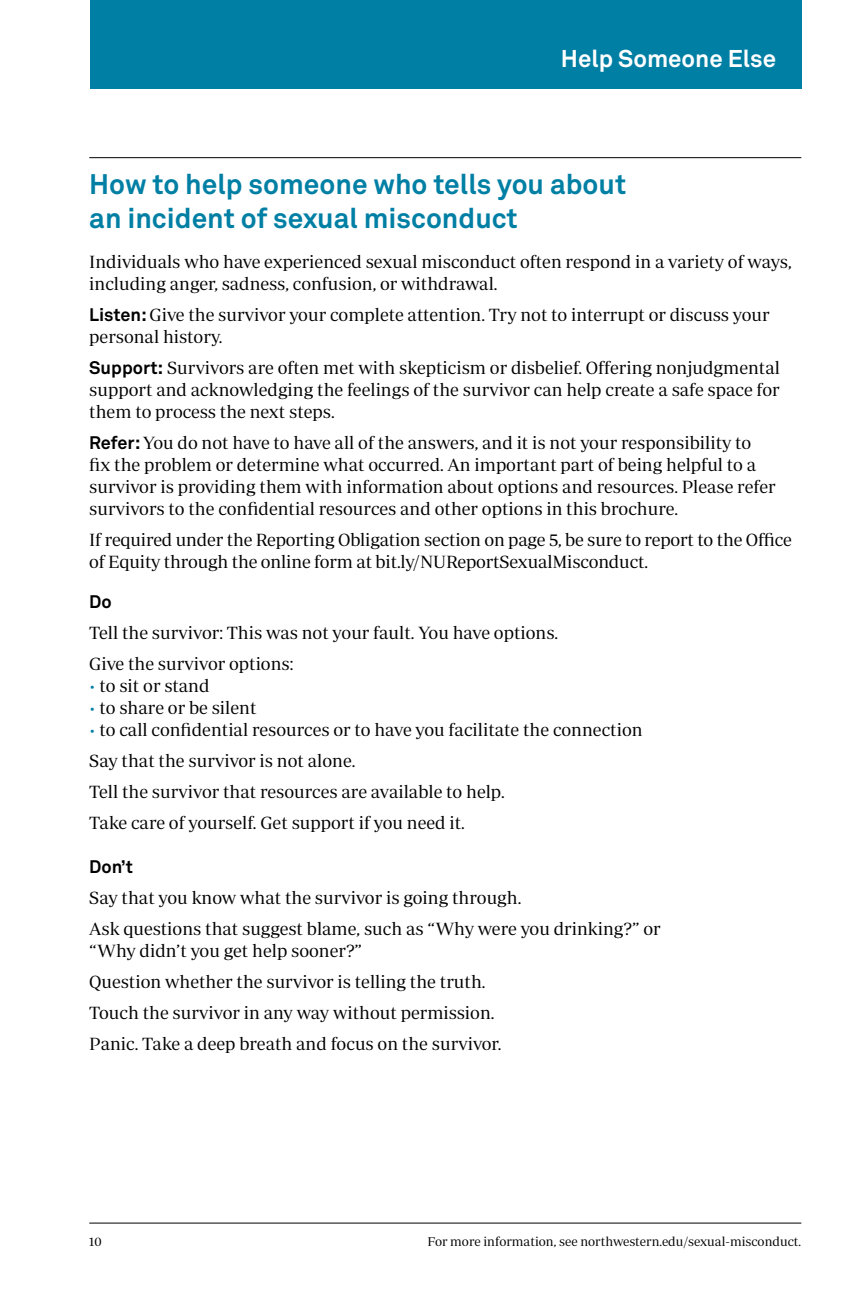
<style>
.page{position:relative;width:864px;height:1296px;background:#fff}
.page>*{position:absolute;margin:0;border:0;box-sizing:border-box;transform-origin:0 0}
.t1{font:700 28px/34px "Akkurat Pro";color:#007fa4}
.t2{font:700 24px "Akkurat Pro";color:#fff}
.t3{font:18px/22px "Periodico Display Lg";color:#000}
.t4{font:700 18px "Akkurat Pro";color:#000}
.t5{font:13px "Periodico Display Lg";color:#000}
.s1{font-family:"Akkurat Pro";font-weight:700}
.s2{color:#007fa4}
</style>
<div class="page">
<hr style="left:89px;top:1223px;width:712px;height:1px;background:#000">
<hr style="left:89px;top:157px;width:712px;height:1px;background:#000">
<div style="left:90px;top:0;width:711px;height:88px;background:#007fa4"></div>
<h2 class="t2" style="left:561px;top:44px;width:217px">Help Someone Else</h2>
<h1 class="t1" style="left:89px;top:167px;width:538px">How to help someone who tells you about an incident of sexual misconduct</h1>
<p class="t3" style="left:89px;top:250px;width:704px">Individuals who have experienced sexual misconduct often respond in a variety of ways, including anger, sadness, confusion, or withdrawal.</p>
<p class="t3" style="left:89px;top:303px;width:682px"><span class="s1">Listen:</span> Give the survivor your complete attention. Try not to interrupt or discuss your personal history.</p>
<p class="t3" style="left:89px;top:356px;width:692px;text-align:justify"><span class="s1">Support:</span> Survivors are often met with skepticism or disbelief. Offering nonjudgmental support and acknowledging the feelings of the survivor can help create a safe space for them to process the next steps.</p>
<p class="t3" style="left:89px;top:431px;width:688px"><span class="s1">Refer:</span> You do not have to have all of the answers, and it is not your responsibility to fix the problem or determine what occurred. An important part of being helpful to a survivor is providing them with information about options and resources. Please refer survivors to the confidential resources and other options in this brochure.</p>
<p class="t3" style="left:89px;top:528px;width:704px">If required under the Reporting Obligation section on page 5, be sure to report to the Office of Equity through the online form at bit.ly/NUReportSexualMisconduct.</p>
<p class="t4" style="left:89px;top:590px;width:24px">Do</p>
<p class="t3" style="left:89px;top:617px;width:471px;line-height:31px">Tell the survivor: This was not your fault. You have options.<br>Give the survivor options:</p>
<p class="t3" style="left:89px;top:674px;width:122px"><span class="s2">•</span> to sit or stand</p>
<p class="t3" style="left:89px;top:696px;width:169px"><span class="s2">•</span> to share or be silent</p>
<p class="t3" style="left:89px;top:714px;width:555px;line-height:31px"><span class="s2">•</span> to call confidential resources or to have you facilitate the connection Say that the survivor is not alone.<br>Tell the survivor that resources are available to help.<br>Take care of yourself. Get support if you need it.</p>
<p class="t4" style="left:89px;top:855px;width:45px">Don’t</p>
<p class="t3" style="left:89px;top:882px;width:573px;line-height:31px">Say that you know what the survivor is going through.<br>Ask questions that suggest blame, such as “Why were you drinking?” or</p>
<p class="t3" style="left:89px;top:935px;width:414px;line-height:31px">“Why didn’t you get help sooner?”<br>Question whether the survivor is telling the truth.<br>Touch the survivor in any way without permission.<br>Panic. Take a deep breath and focus on the survivor.</p>
<p class="t5" style="left:89px;top:1235px;width:14px">10</p>
<p class="t5" style="left:428px;top:1235px;width:375px">For more information, see northwestern.edu/sexual-misconduct.</p>
</div>
